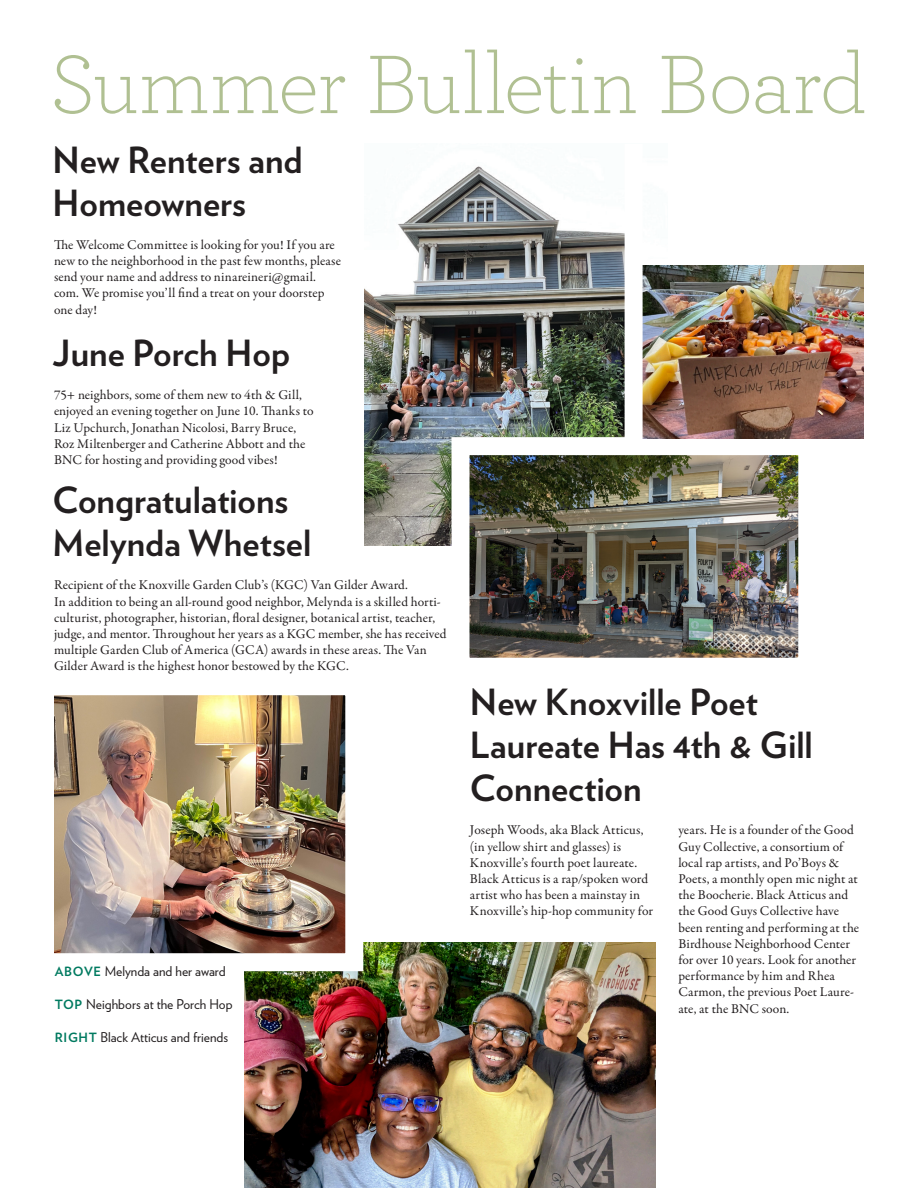
<style>
.page{position:relative;width:918px;height:1188px;background:#fff}
.page>*{position:absolute;margin:0;border:0;box-sizing:border-box;transform-origin:0 0}
.Large_green_display_type{font:300 87px "Archer";letter-spacing:-.015em;color:#b0c092}
.t1{font:700 36px/43.2px "Verlag";color:#231f20}
.t2{font:13.5px/16.2px "Garamond Premr Pro";letter-spacing:.005em;color:#231f20}
.t3{font:13.5px "Verlag";color:#231f20}
.s1{font-weight:700;font-size:12.75px;color:#007a60}
</style>
<div class="page">
<img style="left:245px;top:943px;width:411px;height:245px">
<img style="left:55px;top:696px;width:289px;height:256px">
<img style="left:365px;top:166px;width:302px;height:379px">
<img style="left:471px;top:456px;width:326px;height:201px">
<img style="left:643px;top:266px;width:221px;height:172px">
<div style="left:625px;top:144px;width:18px;height:298px;background:#fff"></div>
<p class="Large_green_display_type" style="left:50px;top:27px;width:819px">Summer Bulletin Board</p>
<p class="t1" style="left:52px;top:136px;width:252px">New Renters and<br>Homeowners</p>
<p class="t2" style="left:54px;top:237px;width:289px">The Welcome Committee is looking for you! If you are new to the neighborhood in the past few months, please send your name and address to ninareineri@gmail. com. We promise you’ll find a treat on your doorstep one day!</p>
<p class="t1" style="left:52px;top:330px;width:239px">June Porch Hop</p>
<p class="t2" style="left:54px;top:387px;width:261px">75+ neighbors, some of them new to 4th &amp; Gill, enjoyed an evening together on June 10. Thanks to Liz Upchurch, Jonathan Nicolosi, Barry Bruce, Roz Miltenberger and Catherine Abbott and the BNC for hosting and providing good vibes!</p>
<p class="t1" style="left:52px;top:477px;width:260px">Congratulations<br>Melynda Whetsel</p>
<p class="t2" style="left:54px;top:577px;width:394px">Recipient of the Knoxville Garden Club’s (KGC) Van Gilder Award.<br>In addition to being an all-round good neighbor, Melynda is a skilled horti&shy;culturist, photographer, historian, floral designer, botanical artist, teacher, judge, and mentor. Throughout her years as a KGC member, she has received multiple Garden Club of America (GCA) awards in these areas. The Van Gilder Award is the highest honor bestowed by the KGC.</p>
<p class="t3" style="left:55px;top:962px;width:172px"><span class="s1">ABOVE</span> Melynda and her award</p>
<p class="t3" style="left:55px;top:995px;width:179px"><span class="s1">TOP</span> Neighbors at the Porch Hop</p>
<p class="t3" style="left:55px;top:1028px;width:175px"><span class="s1">RIGHT</span> Black Atticus and friends</p>
<p class="t1" style="left:470px;top:679px;width:344px">New Knoxville Poet<br>Laureate Has 4th &amp; Gill<br>Connection</p>
<p class="t2" style="left:678px;top:822px;width:182px">years. He is a founder of the Good<br>Guy Collective, a consortium of local rap artists, and Po’Boys &amp;<br>Poets, a monthly open mic night at the Boocherie. Black Atticus and the Good Guys Collective have been renting and performing at the<br>Birdhouse Neighborhood Center for over 10 years. Look for another performance by him and Rhea<br>Carmon, the previous Poet Laure&shy;ate, at the BNC soon.</p>
<p class="t2" style="left:470px;top:822px;width:185px">Joseph Woods, aka Black Atticus, (in yellow shirt and glasses) is Knoxville’s fourth poet laureate.<br>Black Atticus is a rap/spoken word artist who has been a mainstay in Knoxville’s hip-hop community for</p>
</div>
